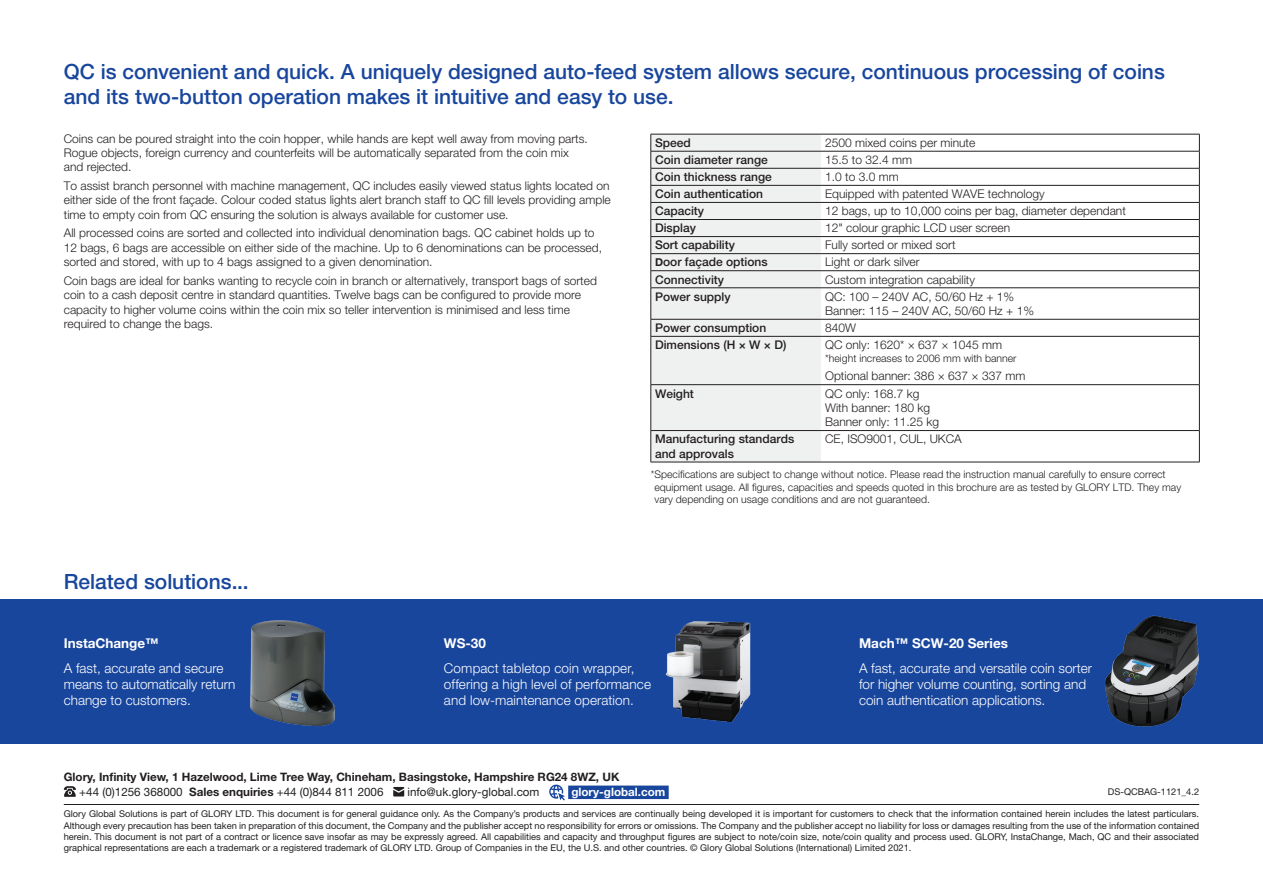
<style>
.page{position:relative;width:1263px;height:893px;background:#fff}
.page>*{position:absolute;margin:0;border:0;box-sizing:border-box;transform-origin:0 0}
.t1{font:500 21px/25.2px "Helvetica Neue LT Std";color:#18469d}
.t2{font:300 13.5px/16.2px "Helvetica Neue LT Std";color:#fff}
.t3{font:700 13.5px "Helvetica Neue LT Std";color:#fff}
.t4{font:300 12px/14.4px "Helvetica Neue LT Std";color:#231f20}
.t5{font:500 12px/14.4px "Helvetica Neue LT Std";color:#231f20}
.t6{font:700 11.7px/15px "Helvetica Neue LT Std";color:#231f20}
.t7{font:11.7px "Helvetica Neue LT Std";color:#231f20}
.t8{font:700 11.7px "Helvetica Neue LT Std";color:#fff}
.t9{font:300 10.5px/12.6px "Helvetica Neue LT Std";color:#231f20}
.t10{font:9.3px/11.1px "Helvetica Neue LT Std";color:#231f20;text-align:justify}
.s1{font-weight:700;font-size:10.8px}
.s2{font-weight:400}
</style>
<div class="page">
<div style="left:0;top:600px;width:1263px;height:144px;background:#18469d"></div>
<div style="left:651px;top:135px;width:170px;height:327px;background:#eff1f0"></div>
<hr style="left:651px;top:134px;width:170px;height:1px;background:#231f20">
<hr style="left:821px;top:134px;width:378px;height:1px;background:#231f20">
<hr style="left:651px;top:151px;width:170px;height:1px;background:#231f20">
<hr style="left:821px;top:151px;width:378px;height:1px;background:#231f20">
<hr style="left:651px;top:168px;width:170px;height:1px;background:#231f20">
<hr style="left:821px;top:168px;width:378px;height:1px;background:#231f20">
<hr style="left:651px;top:185px;width:170px;height:1px;background:#231f20">
<hr style="left:821px;top:185px;width:378px;height:1px;background:#231f20">
<hr style="left:651px;top:202px;width:170px;height:1px;background:#231f20">
<hr style="left:821px;top:202px;width:378px;height:1px;background:#231f20">
<hr style="left:651px;top:219px;width:170px;height:1px;background:#231f20">
<hr style="left:821px;top:219px;width:378px;height:1px;background:#231f20">
<hr style="left:651px;top:236px;width:170px;height:1px;background:#231f20">
<hr style="left:821px;top:236px;width:378px;height:1px;background:#231f20">
<hr style="left:651px;top:253px;width:170px;height:1px;background:#231f20">
<hr style="left:821px;top:253px;width:378px;height:1px;background:#231f20">
<hr style="left:651px;top:270px;width:170px;height:1px;background:#231f20">
<svg style="left:650px;top:134px;width:1px;height:154px"></svg>
<hr style="left:821px;top:270px;width:378px;height:1px;background:#231f20">
<svg style="left:1199px;top:134px;width:1px;height:154px"></svg>
<hr style="left:651px;top:288px;width:170px;height:1px;background:#231f20">
<hr style="left:650px;top:288px;width:1px;height:31px;background:#231f20">
<hr style="left:821px;top:288px;width:378px;height:1px;background:#231f20">
<hr style="left:1199px;top:288px;width:1px;height:31px;background:#231f20">
<hr style="left:651px;top:319px;width:170px;height:1px;background:#231f20">
<svg style="left:650px;top:319px;width:1px;height:17px"></svg>
<hr style="left:821px;top:319px;width:378px;height:1px;background:#231f20">
<svg style="left:1199px;top:319px;width:1px;height:17px"></svg>
<hr style="left:651px;top:336px;width:170px;height:1px;background:#231f20">
<hr style="left:650px;top:337px;width:1px;height:47px;background:#231f20">
<hr style="left:821px;top:336px;width:378px;height:1px;background:#231f20">
<hr style="left:1199px;top:337px;width:1px;height:47px;background:#231f20">
<hr style="left:651px;top:384px;width:170px;height:1px;background:#231f20">
<hr style="left:650px;top:385px;width:1px;height:45px;background:#231f20">
<hr style="left:821px;top:384px;width:378px;height:1px;background:#231f20">
<hr style="left:1199px;top:385px;width:1px;height:45px;background:#231f20">
<hr style="left:651px;top:430px;width:170px;height:1px;background:#231f20">
<hr style="left:650px;top:431px;width:1px;height:31px;background:#231f20">
<hr style="left:821px;top:430px;width:378px;height:1px;background:#231f20">
<hr style="left:1199px;top:431px;width:1px;height:31px;background:#231f20">
<hr style="left:651px;top:462px;width:170px;height:1px;background:#231f20">
<hr style="left:821px;top:462px;width:378px;height:1px;background:#231f20">
<img style="left:250px;top:620px;width:85px;height:106px">
<img style="left:665px;top:621px;width:86px;height:101px">
<hr style="left:64px;top:804px;width:1135px;height:1px;background:#231f20">
<div style="left:568px;top:785px;width:101px;height:14px;background:#18469d"></div>
<svg style="left:64px;top:786px;width:12px;height:11px"></svg>
<svg style="left:393px;top:787px;width:11px;height:9px"></svg>
<svg style="left:549px;top:785px;width:16px;height:15px"></svg>
<img style="left:1105px;top:615px;width:94px;height:112px">
<h1 class="t1" style="left:64px;top:58px;width:1102px">QC is convenient and quick. A uniquely designed auto-feed system allows secure, continuous processing of coins and its two-button operation makes it intuitive and easy to use.</h1>
<p class="t5" style="left:655px;top:135px;width:37px">Speed</p>
<p class="t4" style="left:825px;top:135px;width:152px">2500 mixed coins per minute</p>
<p class="t5" style="left:655px;top:152px;width:114px">Coin diameter range</p>
<p class="t4" style="left:825px;top:152px;width:88px">15.5 to 32.4 mm</p>
<p class="t5" style="left:655px;top:170px;width:118px">Coin thickness range</p>
<p class="t4" style="left:825px;top:169px;width:75px">1.0 to 3.0 mm</p>
<p class="t5" style="left:655px;top:187px;width:110px">Coin authentication</p>
<p class="t4" style="left:825px;top:186px;width:221px">Equipped with patented WAVE technology</p>
<p class="t5" style="left:655px;top:204px;width:51px">Capacity</p>
<p class="t4" style="left:825px;top:204px;width:302px">12 bags, up to 10,000 coins per bag, diameter dependant</p>
<p class="t5" style="left:655px;top:221px;width:42px">Display</p>
<p class="t4" style="left:825px;top:221px;width:186px">12" colour graphic LCD user screen</p>
<p class="t5" style="left:655px;top:238px;width:82px">Sort capability</p>
<p class="t4" style="left:825px;top:238px;width:132px">Fully sorted or mixed sort</p>
<p class="t5" style="left:655px;top:255px;width:114px"><span class="s1">D</span>oor façade options</p>
<p class="t4" style="left:825px;top:255px;width:96px">Light or dark silver</p>
<p class="t5" style="left:655px;top:272px;width:71px">Connectivity</p>
<p class="t4" style="left:825px;top:272px;width:151px">Custom integration capability</p>
<p class="t5" style="left:655px;top:289px;width:77px">Power supply</p>
<p class="t4" style="left:825px;top:289px;width:210px">QC: 100 – 240V AC, 50/60 Hz + 1%<br>Banner: 115 – 240V AC, 50/60 Hz + 1%</p>
<p class="t5" style="left:655px;top:320px;width:113px">Power consumption</p>
<p class="t4" style="left:825px;top:320px;width:32px">840W</p>
<p class="t5" style="left:655px;top:338px;width:133px">Dimensions (H × W × D)</p>
<p class="t4" style="left:825px;top:337px;width:178px">QC only: 1620* × 637 × 1045 mm</p>
<p class="t9" style="left:825px;top:351px;width:193px">*height increases to 2006 mm with banner</p>
<p class="t4" style="left:825px;top:369px;width:202px">Optional banner: 386 × 637 × 337 mm</p>
<p class="t5" style="left:655px;top:386px;width:40px">Weight</p>
<p class="t4" style="left:825px;top:386px;width:116px">QC only: 168.7 kg<br>With banner: 180 kg<br>Banner only: 11.25 kg</p>
<p class="t5" style="left:655px;top:432px;width:141px">Manufacturing standards and approvals</p>
<p class="t4" style="left:825px;top:432px;width:138px">CE, ISO9001, CUL, UKCA</p>
<p class="t9" style="left:654px;top:468px;width:528px;text-indent:-4px">*Specifications are subject to change without notice. Please read the instruction manual carefully to ensure correct equipment usage. All figures, capacities and speeds quoted in this brochure are as tested by GLORY LTD. They may vary depending on usage conditions and are not guaranteed.</p>
<p class="t4" style="left:64px;top:131px;width:526px">Coins can be poured straight into the coin hopper, while hands are kept well away from moving parts.<br>Rogue objects, foreign currency and counterfeits will be automatically separated from the coin mix and rejected.</p>
<p class="t4" style="left:64px;top:178px;width:548px;text-align:justify">To assist branch personnel with machine management, QC includes easily viewed status lights located on either side of the front façade. Colour coded status lights alert branch staff to QC fill levels providing ample time to empty coin from QC ensuring the solution is always available for customer use.</p>
<p class="t4" style="left:64px;top:226px;width:540px">All processed coins are sorted and collected into individual denomination bags. QC cabinet holds up to<br>12 bags, 6 bags are accessible on either side of the machine. Up to 6 denominations can be processed, sorted and stored, with up to 4 bags assigned to a given denomination.</p>
<p class="t4" style="left:64px;top:273px;width:535px">Coin bags are ideal for banks wanting to recycle coin in branch or alternatively, transport bags of sorted coin to a cash deposit centre in standard quantities. Twelve bags can be configured to provide more capacity to higher volume coins within the coin mix so teller intervention is minimised and less time required to change the bags.</p>
<h1 class="t1" style="left:64px;top:569px;width:186px">Related solutions...</h1>
<p class="t3" style="left:64px;top:635px;width:96px">InstaChange™</p>
<p class="t2" style="left:64px;top:660px;width:173px">A fast, accurate and secure means to automatically return change to customers.</p>
<p class="t3" style="left:444px;top:635px;width:44px">WS-30</p>
<p class="t2" style="left:444px;top:660px;width:209px">Compact tabletop coin wrapper, offering a high level of performance and low-maintenance operation.</p>
<p class="t3" style="left:859px;top:635px;width:151px">Mach™ SCW-20 Series</p>
<p class="t2" style="left:859px;top:660px;width:235px">A fast, accurate and versatile coin sorter for higher volume counting, sorting and coin authentication applications.</p>
<p class="t6" style="left:79px;top:769px;width:542px;text-indent:-15px">Glory, Infinity View, 1 Hazelwood, Lime Tree Way, Chineham, Basingstoke, Hampshire RG24 8WZ, UK <span class="s2">+44 (0)1256 368000</span> Sales enquiries <span class="s2">+44 (0)844 811 2006</span></p>
<p class="t7" style="left:407px;top:784px;width:134px">info@uk.glory-global.com</p>
<p class="t8" style="left:571px;top:784px;width:96px">glory-global.com</p>
<p class="t10" style="left:64px;top:808px;width:1137px">Glory Global Solutions is part of GLORY LTD. This document is for general guidance only. As the Company’s products and services are continually being developed it is important for customers to check that the information contained herein includes the latest particulars.<br>Although every precaution has been taken in preparation of this document, the Company and the publisher accept no responsibility for errors or omissions. The Company and the publisher accept no liability for loss or damages resulting from the use of the information contained herein. This document is not part of a contract or licence save insofar as may be expressly agreed. All capabilities and capacity and throughput figures are subject to note/coin size, note/coin quality and process used. GLORY, InstaChange, Mach, QC and their associated graphical representations are each a trademark or a registered trademark of GLORY LTD. Group of Companies in the EU, the U.S. and other countries. © Glory Global Solutions (International) Limited 2021.</p>
<p class="t10" style="left:1108px;top:786px;width:93px">DS-QCBAG-1121_4.2</p>
</div>
